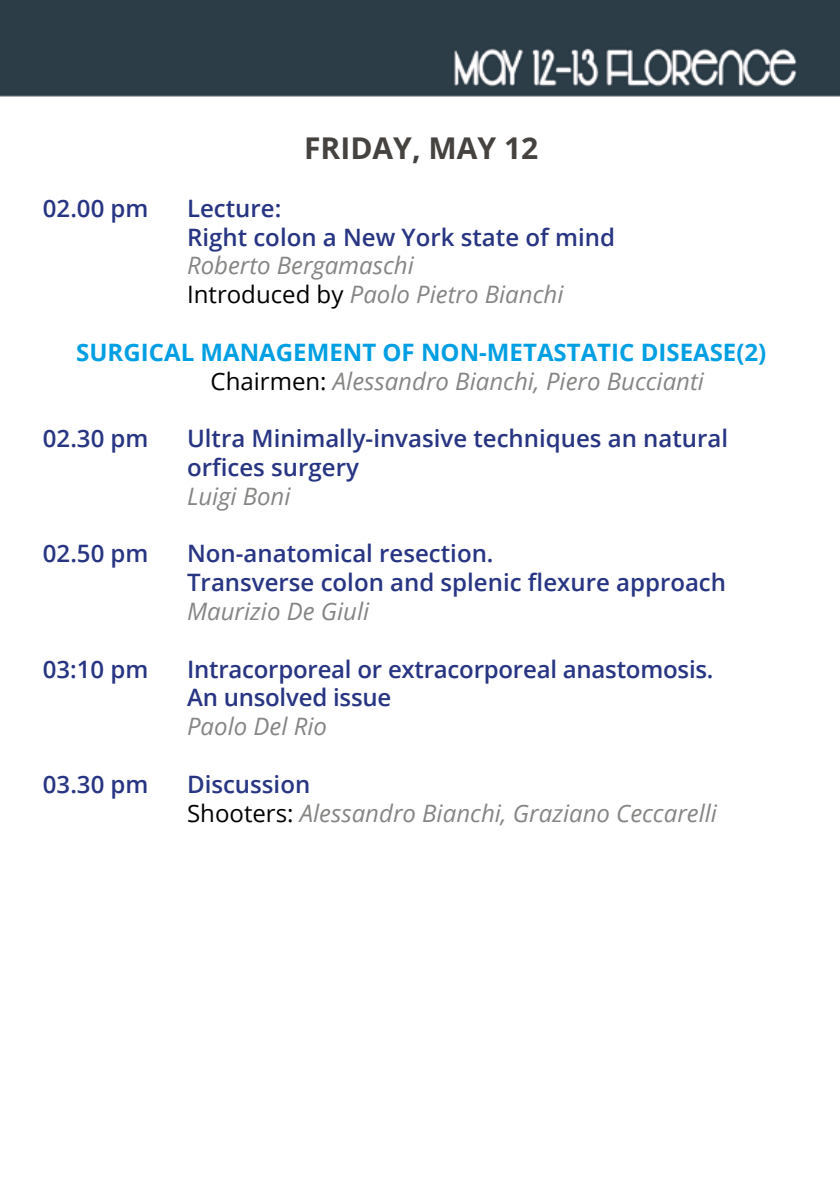
<style>
.page{position:relative;width:840px;height:1191px;background:#fff}
.page>*{position:absolute;margin:0;border:0;box-sizing:border-box;transform-origin:0 0}
.t1{font:700 30px "Open Sans";color:#45423f}
.t2{font:600 24px/28.8px "Open Sans";color:#283583}
.t3{font:italic 24px/28.8px "Open Sans";color:#858584}
.t4{font:700 24px/28.8px "Open Sans";color:#009fe3}
.s1{font-style:normal;color:#000}
.s2{font-weight:400;color:#000}
.s3{font-weight:400;font-style:italic;color:#858584}
.s4{font-weight:600;font-style:normal;color:#283583}
</style>
<div class="page">
<img style="left:0;top:0;width:839px;height:97px">
<p class="t1" style="left:304px;top:127px;width:236px">FRIDAY, MAY 12</p>
<p class="t2" style="left:43px;top:193px;width:107px">02.00 pm</p>
<p class="t2" style="left:187px;top:193px;width:429px">Lecture:<br>Right colon a New York state of mind</p>
<p class="t3" style="left:187px;top:250px;width:378px">Roberto Bergamaschi<br><span class="s1">Introduced by</span> Paolo Pietro Bianchi</p>
<p class="t4" style="left:210px;top:337px;width:557px;text-indent:-134px">SURGICAL MANAGEMENT OF NON-METASTATIC DISEASE(2)<br><span class="s2">Chairmen:</span> <span class="s3">Alessandro Bianchi, Piero Buccianti</span></p>
<p class="t2" style="left:43px;top:423px;width:107px">02.30 pm</p>
<p class="t2" style="left:187px;top:423px;width:542px">Ultra Minimally-invasive techniques an natural orfices surgery</p>
<p class="t3" style="left:187px;top:481px;width:105px">Luigi Boni</p>
<p class="t2" style="left:43px;top:539px;width:107px">02.50 pm</p>
<p class="t2" style="left:187px;top:539px;width:540px">Non-anatomical resection.<br>Transverse colon and splenic flexure approach</p>
<p class="t3" style="left:187px;top:596px;width:183px">Maurizio De Giuli</p>
<p class="t2" style="left:43px;top:654px;width:107px">03:10 pm</p>
<p class="t2" style="left:187px;top:654px;width:527px">Intracorporeal or extracorporeal anastomosis.<br>An unsolved issue</p>
<p class="t3" style="left:187px;top:711px;width:141px">Paolo Del Rio</p>
<p class="t2" style="left:43px;top:769px;width:107px">03.30 pm</p>
<p class="t3" style="left:187px;top:769px;width:531px"><span class="s4">Discussion<br></span><span class="s1">Shooters:</span> Alessandro Bianchi, Graziano Ceccarelli</p>
</div>
